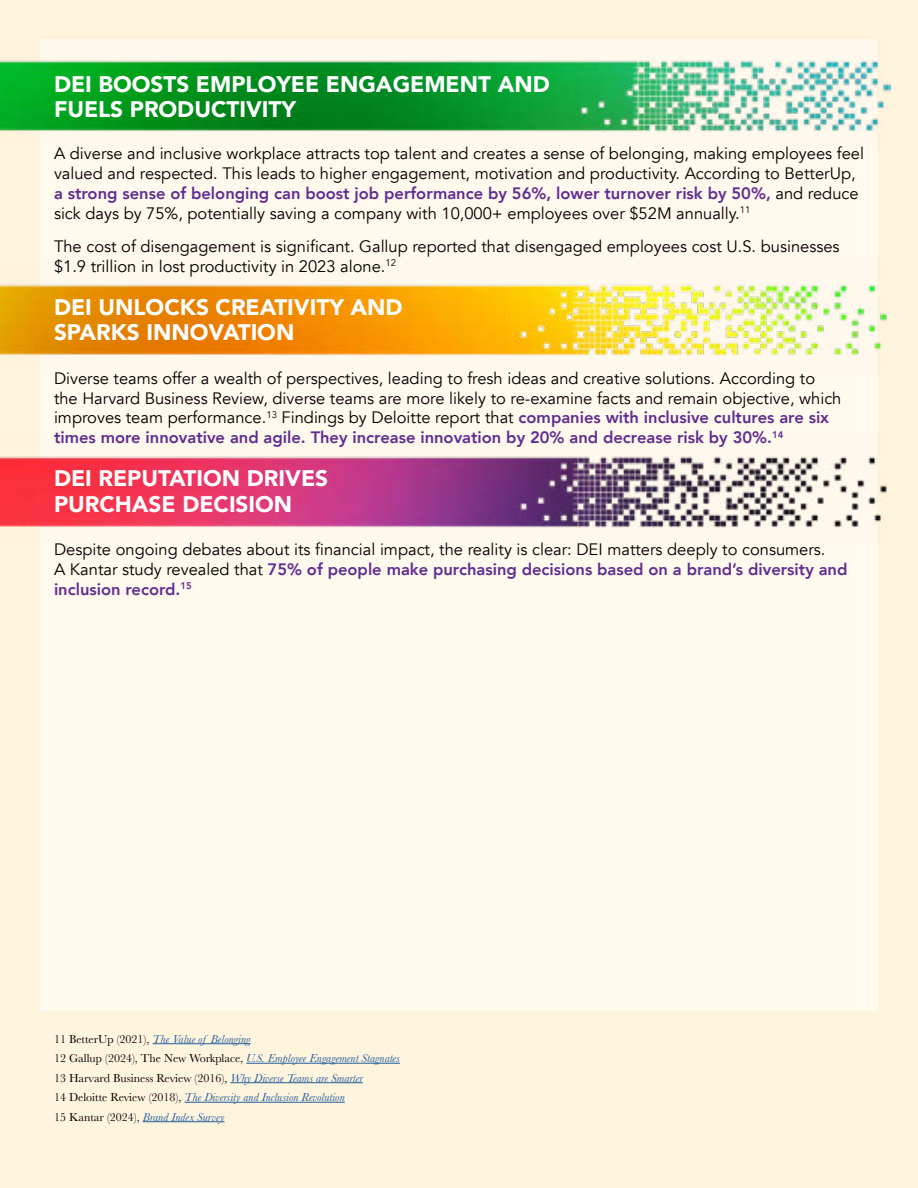
<style>
.page{position:relative;width:918px;height:1188px;background:#fff4de}
.page>*{position:absolute;margin:0;border:0;box-sizing:border-box;transform-origin:0 0}
.t1{font:900 22.5px/25.5px "Avenir";color:#fff}
.t2{font:16.5px/19.8px "Avenir";color:#000}
.t3{font:italic 12px/19.5px "Baskerville";color:#215e9e}
.s1{font-weight:800;color:#602d91}
.s2{font-style:normal;color:#000}
</style>
<div class="page">
<div style="left:40px;top:39px;width:838px;height:972px;background:#fff9ee"></div>
<img style="left:0;top:260px;width:887px;height:114px">
<img style="left:0;top:431px;width:887px;height:114px">
<img style="left:0;top:39px;width:890px;height:109px">
<hr style="left:153px;top:1043px;width:97px;height:1px;background:#215e9e">
<hr style="left:246px;top:1063px;width:154px;height:1px;background:#215e9e">
<hr style="left:230px;top:1082px;width:133px;height:1px;background:#215e9e">
<hr style="left:184px;top:1102px;width:161px;height:1px;background:#215e9e">
<hr style="left:143px;top:1121px;width:82px;height:1px;background:#215e9e">
<h1 class="t1" style="left:54px;top:70px;width:497px">DEI BOOSTS EMPLOYEE ENGAGEMENT AND<br>FUELS PRODUCTIVITY</h1>
<p class="t2" style="left:54px;top:144px;width:812px">A diverse and inclusive workplace attracts top talent and creates a sense of belonging, making employees feel valued and respected. This leads to higher engagement, motivation and productivity. According to BetterUp, <span class="s1">a strong sense of belonging can boost job performance by 56%, lower turnover risk by 50%,</span> and reduce sick days by 75%, potentially saving a company with 10,000+ employees over $52M annually.<sup>11</sup></p>
<p class="t2" style="left:54px;top:237px;width:787px">The cost of disengagement is significant. Gallup reported that disengaged employees cost U.S. businesses $1.9 trillion in lost productivity in 2023 alone.<sup>12</sup></p>
<h1 class="t1" style="left:54px;top:294px;width:350px">DEI UNLOCKS CREATIVITY AND<br>SPARKS INNOVATION</h1>
<p class="t2" style="left:54px;top:369px;width:789px">Diverse teams offer a wealth of perspectives, leading to fresh ideas and creative solutions. According to the Harvard Business Review, diverse teams are more likely to re-examine facts and remain objective, which improves team performance.<sup>13</sup> Findings by Deloitte report that <span class="s1">companies with inclusive cultures are six times more innovative and agile. They increase innovation by 20% and decrease risk by 30%.</span><sup>14</sup></p>
<h1 class="t1" style="left:54px;top:465px;width:276px">DEI REPUTATION DRIVES<br>PURCHASE DECISION</h1>
<p class="t2" style="left:54px;top:540px;width:795px">Despite ongoing debates about its financial impact, the reality is clear: DEI matters deeply to consumers.<br>A Kantar study revealed that <span class="s1">75% of people make purchasing decisions based on a brand’s diversity and inclusion record.</span><sup>15</sup></p>
<p class="t3" style="left:54px;top:1029px;width:347px"><span class="s2">11 BetterUp (2021),</span> The Value of Belonging<br><span class="s2">12 Gallup (2024), The New Workplace,</span> U.S. Employee Engagement Stagnates <span class="s2">13 Harvard Business Review (2016),</span> Why Diverse Teams are Smarter<br><span class="s2">14 Deloitte Review (2018),</span> The Diversity and Inclusion Revolution<br><span class="s2">15 Kantar (2024),</span> Brand Index Survey</p>
</div>
